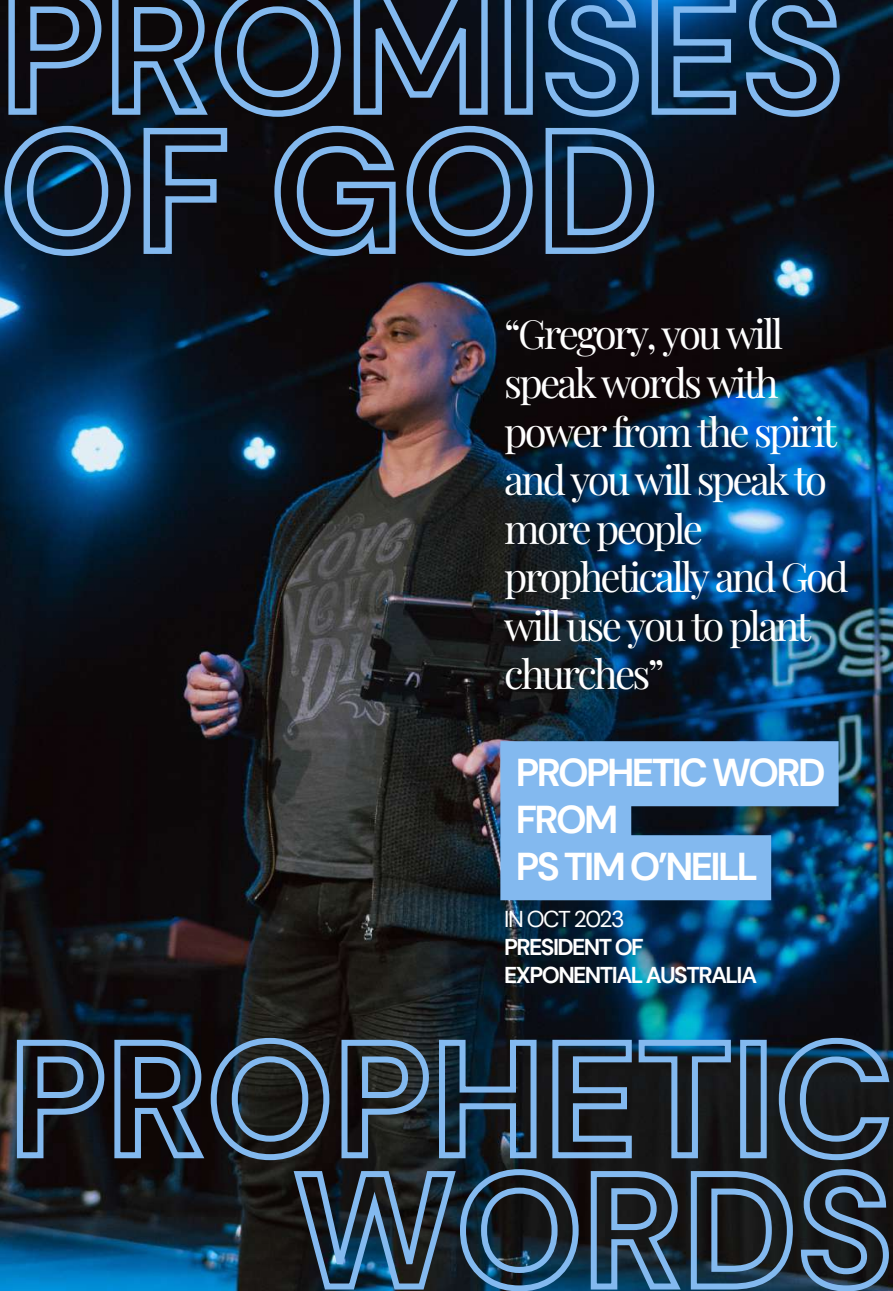
<style>
.page{position:relative;width:893px;height:1291px;background:#fff}
.page>*{position:absolute;margin:0;border:0;box-sizing:border-box;transform-origin:0 0}
.t1{font:40.07px/48.5px "Playfair Display";letter-spacing:-.07em;color:#fff}
.t2{font:700 38.68px/46.9px "DM Sans";letter-spacing:-.07em;color:#fff}
.t3{font:700 22.93px/27.5px "DM Sans";letter-spacing:-.07em;color:#fff}
.t4{font:22.93px "DM Sans";letter-spacing:-.07em;color:#fff}
</style>
<div class="page">
<img style="left:0;top:0;width:892px;height:1290px">
<svg style="left:5px;top:0;width:838px;height:121px;background:#273e57"></svg>
<svg style="left:1px;top:123px;width:656px;height:137px;background:#253447"></svg>
<svg style="left:14px;top:1034px;width:878px;height:128px;background:#2f3f4e"></svg>
<svg style="left:290px;top:1165px;width:602px;height:125px;background:#304557"></svg>
<svg style="left:500px;top:741px;width:338px;height:159px;background:#6b9ece"></svg>
<p class="t1" style="left:504px;top:308px;width:346px">“Gregory, you will speak words with power from the spirit and you will speak to more people prophetically and God will use you to plant churches”</p>
<p class="t2" style="left:516px;top:749px;width:311px">PROPHETIC WORD<br>FROM<br>PS TIM O’NEILL</p>
<p class="t4" style="left:504px;top:904px;width:122px">IN OCT 2023</p>
<p class="t3" style="left:504px;top:933px;width:254px">PRESIDENT OF<br>EXPONENTIAL AUSTRALIA</p>
</div>
